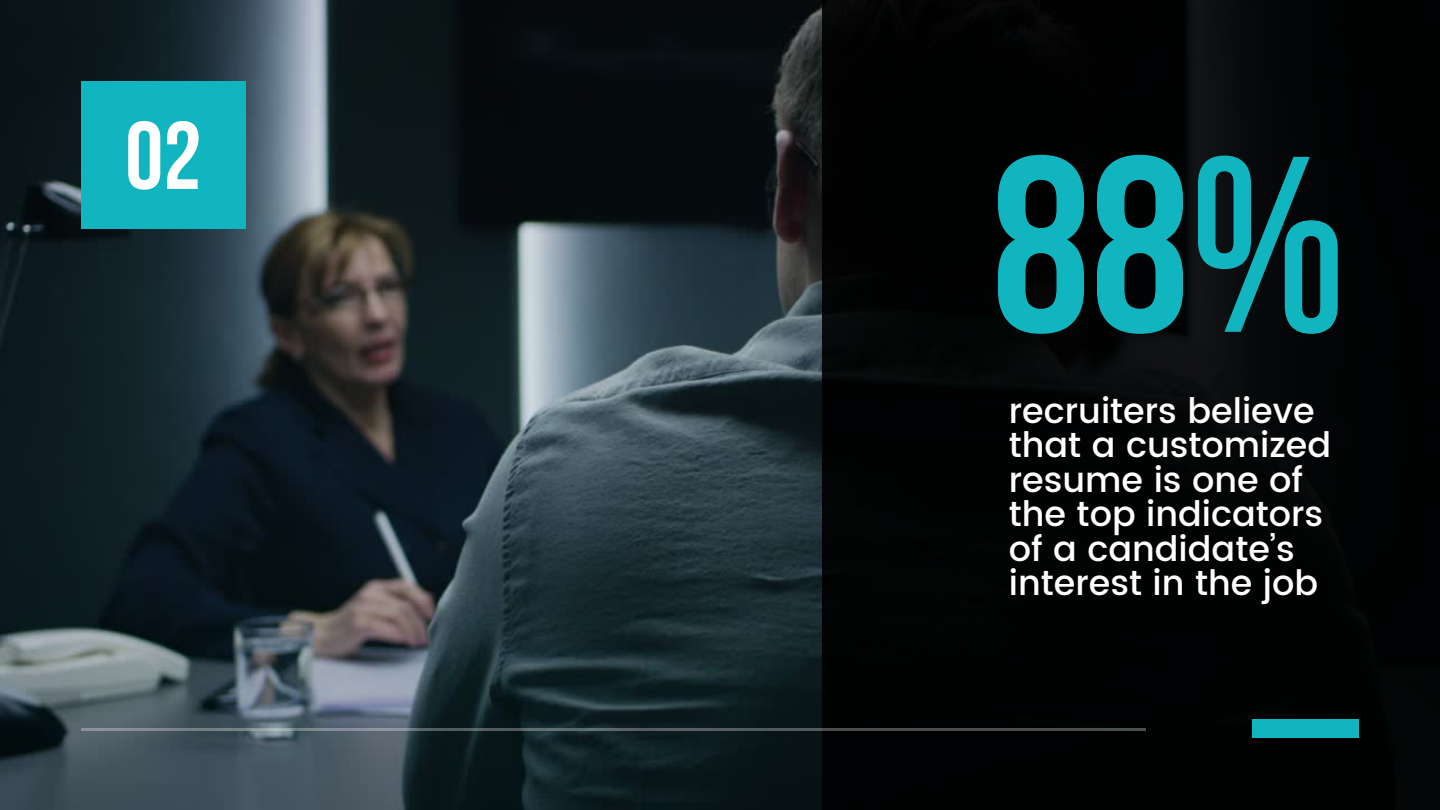
<style>
.page{position:relative;width:1440px;height:810px;background:#fff}
.page>*{position:absolute;margin:0;border:0;box-sizing:border-box;transform-origin:0 0}
.t1{font:250px "Bebas Neue Cyrillic";color:#10b5bf}
.t2{font:96px "Bebas Neue Cyrillic";color:#fff}
.t3{font:500 35px/34.5px "Poppins";color:#fff}
</style>
<div class="page">
<img style="left:0;top:0;width:823px;height:810px">
<div style="left:823px;top:0;width:617px;height:810px;background:#000"></div>
<div style="left:1253px;top:719px;width:106px;height:19px;background:#10b5bf"></div>
<hr style="left:81px;top:728px;width:1065px;height:3px;background:#fff">
<div style="left:81px;top:81px;width:164px;height:148px;background:#10b5bf"></div>
<p class="t2" style="left:125px;top:117px;width:78px">02</p>
<p class="t1" style="left:991px;top:144px;width:356px">88%</p>
<p class="t3" style="left:1009px;top:393px;width:324px">recruiters believe that a customized resume is one of the top indicators of a candidate’s interest in the job</p>
</div>
